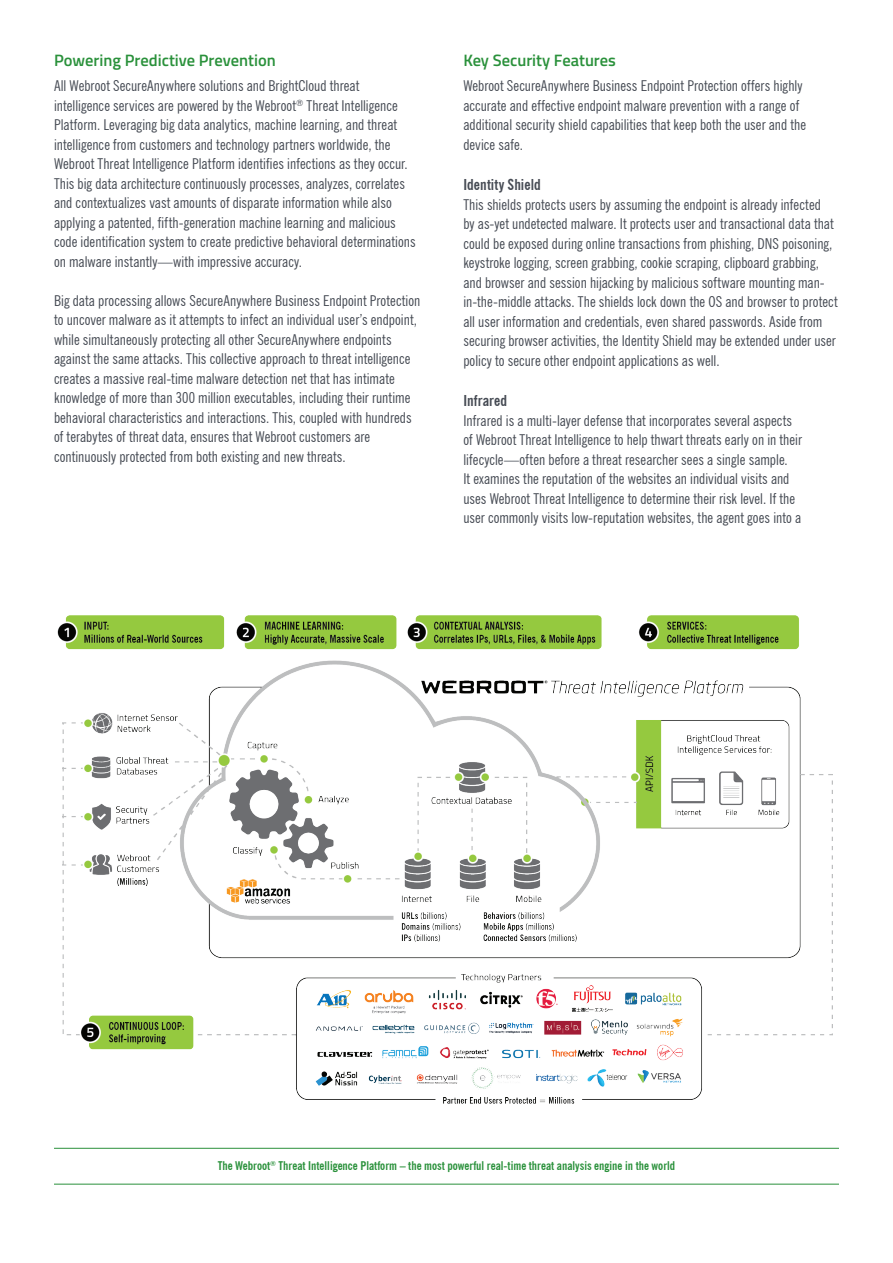
<style>
.page{position:relative;width:893px;height:1263px;background:#fff}
.page>*{position:absolute;margin:0;border:0;box-sizing:border-box;transform-origin:0 0}
.t1{font:600 16.5px "Titillium";color:#2a913b}
.t2{font:condensed 15px/19.5px "News Gothic BT";color:#464b54}
.t3{font:700 condensed 15px "News Gothic BT";letter-spacing:.005em;color:#464b54}
.t4{font:700 condensed 12px "News Gothic BT";color:#2a913b}
</style>
<div class="page">
<hr style="left:54px;top:1148px;width:785px;height:1px;background:#2a913b">
<hr style="left:54px;top:1184px;width:785px;height:1px;background:#2a913b">
<img style="left:57px;top:615px;width:775px;height:489px">
<p class="t1" style="left:54px;top:48px;width:223px">Powering Predictive Prevention</p>
<p class="t2" style="left:54px;top:76px;width:363px">All Webroot SecureAnywhere solutions and BrightCloud threat intelligence services are powered by the Webroot<sup>®</sup> Threat Intelligence Platform. Leveraging big data analytics, machine learning, and threat intelligence from customers and technology partners worldwide, the Webroot Threat Intelligence Platform identifies infections as they occur.<br>This big data architecture continuously processes, analyzes, correlates and contextualizes vast amounts of disparate information while also applying a patented, fifth-generation machine learning and malicious code identification system to create predictive behavioral determinations on malware instantly—with impressive accuracy.</p>
<p class="t2" style="left:54px;top:291px;width:368px">Big data processing allows SecureAnywhere Business Endpoint Protection to uncover malware as it attempts to infect an individual user’s endpoint, while simultaneously protecting all other SecureAnywhere endpoints against the same attacks. This collective approach to threat intelligence creates a massive real-time malware detection net that has intimate knowledge of more than 300 million executables, including their runtime behavioral characteristics and interactions. This, coupled with hundreds of terabytes of threat data, ensures that Webroot customers are continuously protected from both existing and new threats.</p>
<p class="t1" style="left:463px;top:48px;width:154px">Key Security Features</p>
<p class="t2" style="left:463px;top:76px;width:344px">Webroot SecureAnywhere Business Endpoint Protection offers highly accurate and effective endpoint malware prevention with a range of additional security shield capabilities that keep both the user and the device safe.</p>
<p class="t3" style="left:463px;top:176px;width:79px">Identity Shield</p>
<p class="t2" style="left:463px;top:195px;width:376px">This shields protects users by assuming the endpoint is already infected<br>by as-yet undetected malware. It protects user and transactional data that could be exposed during online transactions from phishing, DNS poisoning, keystroke logging, screen grabbing, cookie scraping, clipboard grabbing, and browser and session hijacking by malicious software mounting man&shy;in-the-middle attacks. The shields lock down the OS and browser to protect all user information and credentials, even shared passwords. Aside from securing browser activities, the Identity Shield may be extended under user policy to secure other endpoint applications as well.</p>
<p class="t3" style="left:463px;top:392px;width:45px">Infrared</p>
<p class="t2" style="left:463px;top:411px;width:340px">Infrared is a multi-layer defense that incorporates several aspects of Webroot Threat Intelligence to help thwart threats early on in their lifecycle—often before a threat researcher sees a single sample.<br>It examines the reputation of the websites an individual visits and uses Webroot Threat Intelligence to determine their risk level. If the user commonly visits low-reputation websites, the agent goes into a</p>
<p class="t4" style="left:218px;top:1158px;width:459px">The Webroot<sup>®</sup> Threat Intelligence Platform – the most powerful real-time threat analysis engine in the world</p>
</div>
